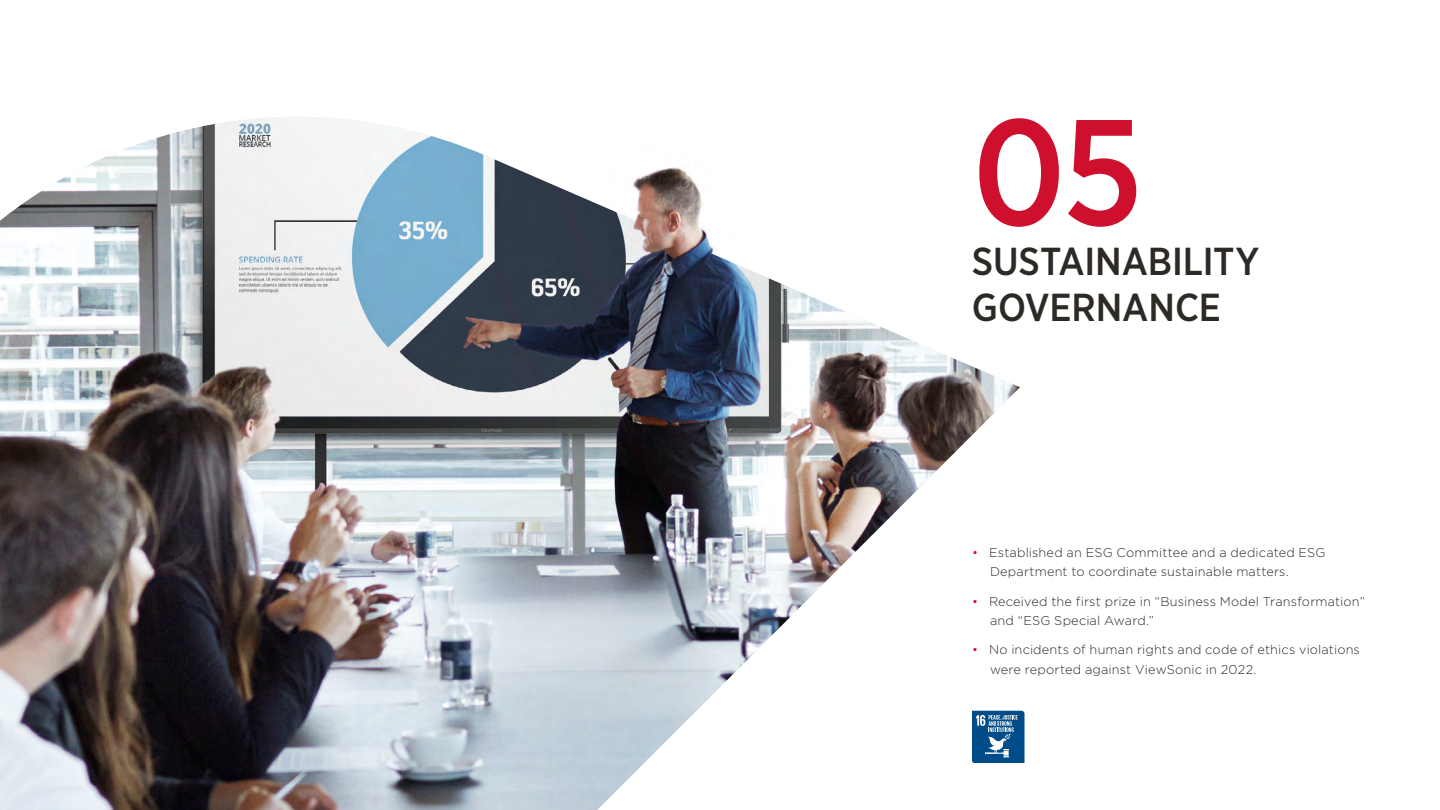
<style>
.page{position:relative;width:1440px;height:810px;background:#fff}
.page>*{position:absolute;margin:0;border:0;box-sizing:border-box;transform-origin:0 0}
.t1{font:500 150px "Gotham Narrow";color:#ce0f2d}
.t2{font:500 39px/46.8px "Gotham Narrow";letter-spacing:-.005em;color:#2d2a26}
.t3{font:300 12.75px/19.5px "Gotham";letter-spacing:.01em;color:#2d2a26}
.s1{color:#ce0f2d}
</style>
<div class="page">
<img style="left:855px;top:321px;width:165px;height:390px">
<svg style="left:972px;top:711px;width:52px;height:52px;background:#2b6a9c"></svg>
<img style="left:0;top:117px;width:855px;height:693px">
<h1 class="t1" style="left:972px;top:77px;width:173px">05</h1>
<h2 class="t2" style="left:972px;top:237px;width:289px">SUSTAINABILITY<br>GOVERNANCE</h2>
<p class="t3" style="left:990px;top:542px;width:337px;text-indent:-18px"><span class="s1">•</span> Established an ESG Committee and a dedicated ESG<br>Department to coordinate sustainable matters.</p>
<p class="t3" style="left:990px;top:591px;width:377px;text-indent:-18px"><span class="s1">•</span> Received the first prize in “Business Model Transformation” and “ESG Special Award.”</p>
<p class="t3" style="left:990px;top:640px;width:371px;text-indent:-18px"><span class="s1">•</span> No incidents of human rights and code of ethics violations were reported against ViewSonic in 2022.</p>
</div>
